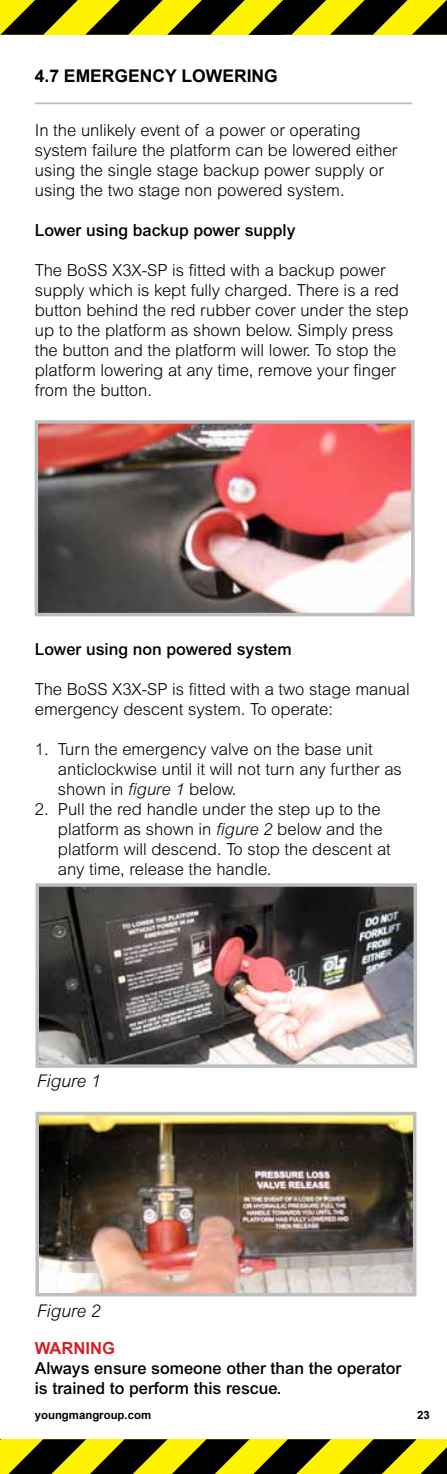
<style>
.page{position:relative;width:447px;height:1474px;background:#fff}
.page>*{position:absolute;margin:0;border:0;box-sizing:border-box;transform-origin:0 0}
.t1{font:700 17.5px "Arial";color:#000}
.t2{font:italic 300 17.5px "Arial MT Std";color:#000}
.t3{font:300 16.62px/19.9px "Arial MT Std";color:#000}
.t4{font:500 16.62px/19.9px "Arial MT Std";color:#000}
.t5{font:700 16.62px "Arial";color:#d2232a}
.t6{font:700 11.38px "Arial";color:#000}
.s1{font-style:italic}
</style>
<div class="page">
<hr style="left:35px;top:102px;width:377px;height:2px;background:#bcbec0">
<img style="left:40px;top:425px;width:369px;height:186px">
<div style="left:35px;top:420px;width:379px;height:196px;border:4px solid #bcbec0"></div>
<img style="left:40px;top:1116px;width:371px;height:175px">
<div style="left:35px;top:1111px;width:381px;height:185px;border:4px solid #bcbec0"></div>
<img style="left:40px;top:888px;width:372px;height:174px">
<div style="left:35px;top:883px;width:382px;height:184px;border:4px solid #bcbec0"></div>
<div style="left:0;top:1439px;width:446px;height:34px;background:#fff200"></div>
<svg style="left:340px;top:1439px;width:106px;height:34px"></svg>
<svg style="left:9px;top:1439px;width:321px;height:34px"></svg>
<svg style="left:0;top:0;width:78px;height:35px;background:#736d00"></svg>
<svg style="left:85px;top:0;width:361px;height:35px;background:#7a7300"></svg>
<p class="t1" style="left:35px;top:65px;width:69px">4.7 EMERGENCY</p>
<p class="t1" style="left:181px;top:65px;width:83px">LOWERING</p>
<p class="t3" style="left:35px;top:120px;width:364px">In the unlikely event of a power or operating system failure the platform can be lowered either using the single stage backup power supply or using the two stage non powered system.</p>
<p class="t4" style="left:35px;top:220px;width:262px">Lower using backup power supply</p>
<p class="t3" style="left:35px;top:260px;width:375px">The BoSS X3X-SP is fitted with a backup power supply which is kept fully charged. There is a red button behind the red rubber cover under the step up to the platform as shown below. Simply press the button and the platform will lower. To stop the platform lowering at any time, remove your finger from the button.</p>
<p class="t4" style="left:35px;top:639px;width:258px">Lower using non powered system</p>
<p class="t3" style="left:35px;top:679px;width:376px">The BoSS X3X-SP is fitted with a two stage manual emergency descent system. To operate:</p>
<p class="t3" style="left:58px;top:739px;width:345px;text-indent:-23px">1. Turn the emergency valve on the base unit anticlockwise until it will not turn any further as shown in <span class="s1">figure 1</span> below.</p>
<p class="t3" style="left:58px;top:799px;width:334px;text-indent:-23px">2. Pull the red handle under the step up to the platform as shown in <span class="s1">figure 2</span> below and the platform will descend. To stop the descent at any time, release the handle.</p>
<p class="t2" style="left:37px;top:1071px;width:66px">Figure 1</p>
<p class="t2" style="left:37px;top:1300px;width:66px">Figure 2</p>
<p class="t5" style="left:35px;top:1336px;width:68px">WARN ING</p>
<p class="t4" style="left:35px;top:1357px;width:368px">Always ensure someone other than the operator is trained to perform this rescue.</p>
<p class="t6" style="left:35px;top:1407px;width:118px">youngmangroup.com</p>
<p class="t6" style="left:417px;top:1407px;width:14px">23</p>
</div>
